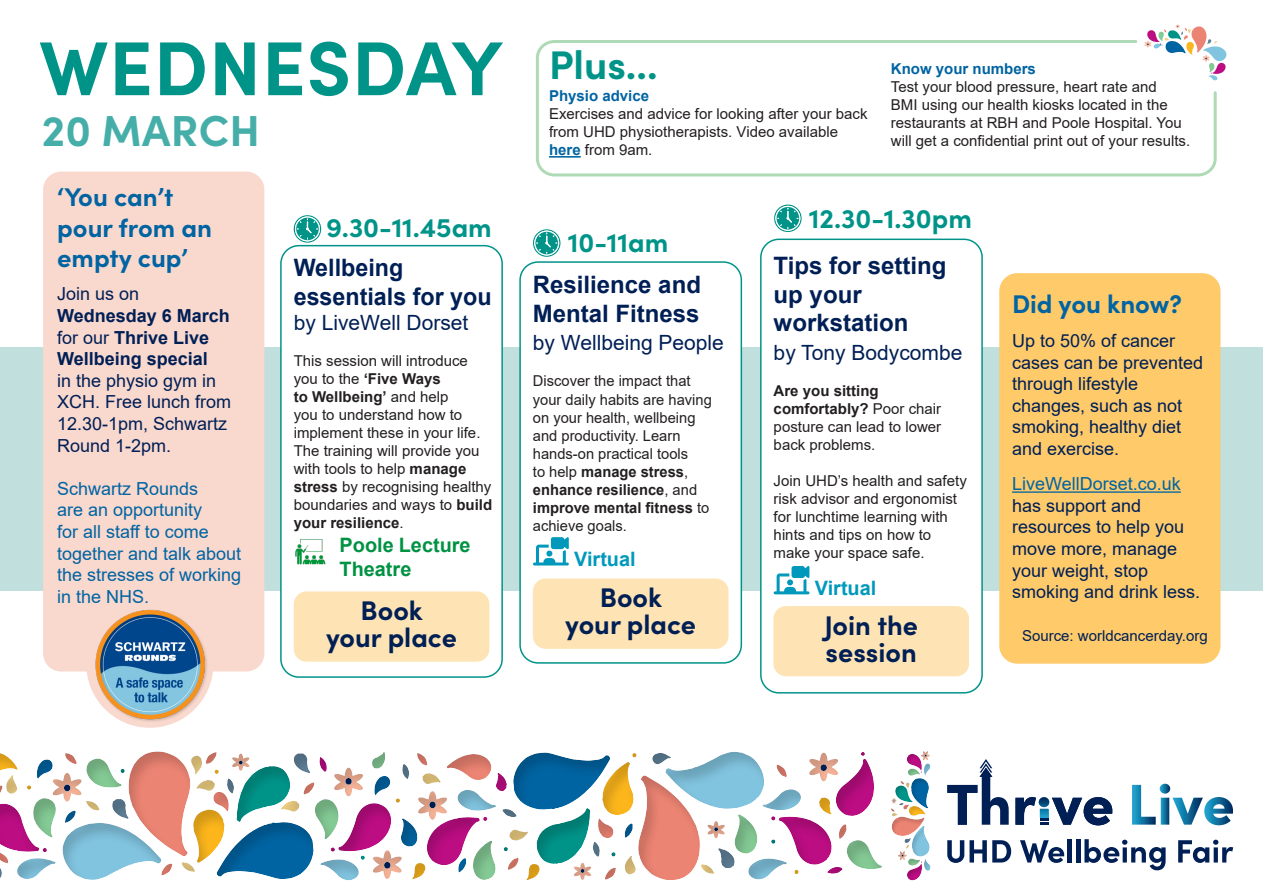
<style>
.page{position:relative;width:1263px;height:893px;background:#fff}
.page>*{position:absolute;margin:0;border:0;box-sizing:border-box;transform-origin:0 0}
.t1{font:700 76.5px "Sofia Pro";letter-spacing:.01em;color:#009489}
.t2{font:700 43.5px "Sofia Pro";letter-spacing:.01em;color:#46aea8}
.t3{font:700 40.05px "Sofia Pro";color:#009489}
.t4{font:700 27px "Sofia Pro";color:#001f55}
.t5{font:700 27px "Sofia Pro";color:#009489}
.t6{font:700 25.65px/30.8px "Sofia Pro";color:#0064a2}
.t7{font:700 24px/28.8px "Arial";color:#001f55}
.t8{font:21px "Arial";color:#001f55}
.t9{font:700 19.8px/23.9px "Arial";color:#009243}
.t10{font:700 19.8px "Arial";color:#0099bc}
.t11{font:18px/21.6px "Arial";color:#001f55}
.t12{font:18px/21.6px "Arial";color:#0064a2;text-align:justify}
.t13{font:15px/18px "Arial";color:#231f20}
.t14{font:700 15px "Arial";color:#0064a2}
.t15{font:15px "Arial";color:#001f55}
.s1{font-weight:700}
.s2{font-weight:700;color:#0064a2}
</style>
<div class="page">
<svg style="left:947px;top:840px;width:64px;height:23px"></svg>
<svg style="left:1020px;top:840px;width:44px;height:23px"></svg>
<div style="left:1067px;top:839px;width:5px;height:23px;background:#001f55"></div>
<hr style="left:1076px;top:839px;width:4px;height:23px;background:#001f55">
<svg style="left:1084px;top:839px;width:81px;height:31px"></svg>
<svg style="left:1178px;top:840px;width:55px;height:23px"></svg>
<svg style="left:1015px;top:797px;width:97px;height:28px"></svg>
<svg style="left:947px;top:759px;width:62px;height:66px"></svg>
<svg style="left:1132px;top:784px;width:101px;height:41px"></svg>
<div style="left:889px;top:750px;width:44px;height:132px;background:#231f20;opacity:.2"></div>
<div style="left:0;top:751px;width:882px;height:131px;background:#231f20;opacity:.2"></div>
<div style="left:0;top:347px;width:1263px;height:243px;background:#c1dfdd"></div>
<div style="left:999px;top:273px;width:221px;height:391px;background:#feca6a;border-radius:18px"></div>
<svg style="left:293px;top:215px;width:28px;height:28px"></svg>
<div style="left:281px;top:246px;width:221px;height:431px;background:#fff;border-radius:18px"></div>
<div style="left:280px;top:245px;width:223px;height:433px;border:2px solid #009489;border-radius:18px"></div>
<div style="left:294px;top:591px;width:195px;height:71px;background:#fee3b4;border-radius:13px"></div>
<img style="left:295px;top:539px;width:31px;height:26px">
<svg style="left:774px;top:204px;width:28px;height:28px"></svg>
<div style="left:761px;top:239px;width:221px;height:454px;background:#fff;border-radius:18px"></div>
<div style="left:760px;top:239px;width:223px;height:455px;border:2px solid #009489;border-radius:18px"></div>
<div style="left:773px;top:606px;width:196px;height:70px;background:#fee3b4;border-radius:13px"></div>
<svg style="left:773px;top:566px;width:36px;height:28px"></svg>
<div style="left:43px;top:172px;width:221px;height:499px;background:#f9d8ce;border-radius:18px"></div>
<svg style="left:533px;top:229px;width:27px;height:28px"></svg>
<div style="left:520px;top:262px;width:221px;height:401px;background:#fff;border-radius:18px"></div>
<div style="left:519px;top:261px;width:223px;height:403px;border:2px solid #009489;border-radius:18px"></div>
<div style="left:533px;top:579px;width:195px;height:70px;background:#fee3b4;border-radius:13px"></div>
<svg style="left:533px;top:537px;width:36px;height:28px"></svg>
<hr style="left:1012px;top:491px;width:169px;height:2px;background:#0064a2">
<img style="left:87px;top:609px;width:126px;height:119px">
<svg style="left:536px;top:40px;width:681px;height:137px"></svg>
<svg style="left:1144px;top:24px;width:82px;height:56px"></svg>
<hr style="left:549px;top:156px;width:32px;height:2px;background:#0064a2">
<p class="t1" style="left:39px;top:9px;width:465px">WEDNESDAY</p>
<p class="t2" style="left:42px;top:97px;width:220px">20 MARCH</p>
<p class="t6" style="left:57px;top:179px;width:118px">‘You can’t</p>
<p class="t6" style="left:57px;top:210px;width:156px">pour from an empty cup’</p>
<p class="t11" style="left:57px;top:283px;width:176px">Join us on<br><span class="s1">Wednesday 6 March </span>for our <span class="s1">Thrive Live<br>Wellbeing special<br></span>in the physio gym in<br>XCH. Free lunch from<br>12.30-1pm, Schwartz<br>Round 1-2pm.</p>
<p class="t12" style="left:57px;top:477px;width:143px">Schwartz Rounds</p>
<p class="t12" style="left:57px;top:499px;width:147px">are an opportunity</p>
<p class="t12" style="left:57px;top:521px;width:153px">for all staff to come</p>
<p class="t12" style="left:57px;top:542px;width:186px">together and talk about the stresses of working in the NHS.</p>
<p class="t5" style="left:326px;top:207px;width:167px">9.30-11.45am</p>
<p class="t7" style="left:294px;top:254px;width:199px">Wellbeing essentials for you</p>
<p class="t8" style="left:294px;top:308px;width:176px">by LiveWell Dorset</p>
<p class="t13" style="left:294px;top:352px;width:200px">This session will introduce you to the <span class="s1">‘Five Ways<br>to Wellbeing’</span> and help<br>you to understand how to implement these in your life.<br>The training will provide you with tools to help <span class="s1">manage stress</span> by recognising healthy boundaries and ways to <span class="s1">build your resilience</span>.</p>
<p class="t9" style="left:340px;top:534px;width:133px">Poole Lecture<br>Theatre</p>
<p class="t4" style="left:361px;top:590px;width:64px">Book</p>
<p class="t4" style="left:326px;top:617px;width:132px">your place</p>
<p class="t3" style="left:549px;top:34px;width:110px">Plus...</p>
<p class="t14" style="left:549px;top:85px;width:102px">Physio advice</p>
<p class="t13" style="left:549px;top:105px;width:320px">Exercises and advice for looking after your back from UHD physiotherapists. Video available <span class="s2">here</span> from 9am.</p>
<p class="t14" style="left:891px;top:58px;width:147px">Know your numbers</p>
<p class="t13" style="left:891px;top:78px;width:301px">Test your blood pressure, heart rate and<br>BMI using our health kiosks located in the restaurants at RBH and Poole Hospital. You will get a confidential print out of your results.</p>
<p class="t5" style="left:568px;top:221px;width:102px">10-11am</p>
<p class="t7" style="left:533px;top:270px;width:170px">Resilience and<br>Mental Fitness</p>
<p class="t8" style="left:533px;top:329px;width:193px">by Wellbeing People</p>
<p class="t13" style="left:533px;top:372px;width:159px">Discover the impact that</p>
<p class="t13" style="left:533px;top:390px;width:180px">your daily habits are having on your health, wellbeing</p>
<p class="t13" style="left:533px;top:426px;width:178px">and productivity. Learn hands-on practical tools<br>to help <span class="s1">manage stress</span>, <span class="s1">enhance resilience</span>, and <span class="s1">improve mental fitness</span> to achieve goals.</p>
<p class="t10" style="left:574px;top:545px;width:63px">Virtual</p>
<p class="t4" style="left:600px;top:577px;width:64px">Book</p>
<p class="t4" style="left:565px;top:604px;width:132px">your place</p>
<p class="t5" style="left:809px;top:197px;width:164px">12.30-1.30pm</p>
<p class="t7" style="left:774px;top:251px;width:174px">Tips for setting up your workstation</p>
<p class="t8" style="left:774px;top:338px;width:190px">by Tony Bodycombe</p>
<p class="t13" style="left:774px;top:382px;width:169px"><span class="s1">Are you sitting comfortably?</span> Poor chair posture can lead to lower back problems.</p>
<p class="t13" style="left:774px;top:472px;width:195px">Join UHD’s health and safety risk advisor and ergonomist for lunchtime learning with hints and tips on how to make your space safe.</p>
<p class="t10" style="left:815px;top:574px;width:63px">Virtual</p>
<p class="t4" style="left:824px;top:604px;width:95px">Join the</p>
<p class="t4" style="left:825px;top:631px;width:93px">session</p>
<p class="t6" style="left:1012px;top:287px;width:171px">Did you know?</p>
<p class="t11" style="left:1012px;top:330px;width:193px">Up to 50% of cancer cases can be prevented through lifestyle changes, such as not smoking, healthy diet and exercise.</p>
<p class="t12" style="left:1012px;top:473px;width:170px">LiveWellDorset.co.uk</p>
<p class="t11" style="left:1012px;top:495px;width:190px">has support and resources to help you move more, manage your weight, stop smoking and drink less.</p>
<p class="t15" style="left:1022px;top:625px;width:187px">Source: worldcancerday.org</p>
</div>
